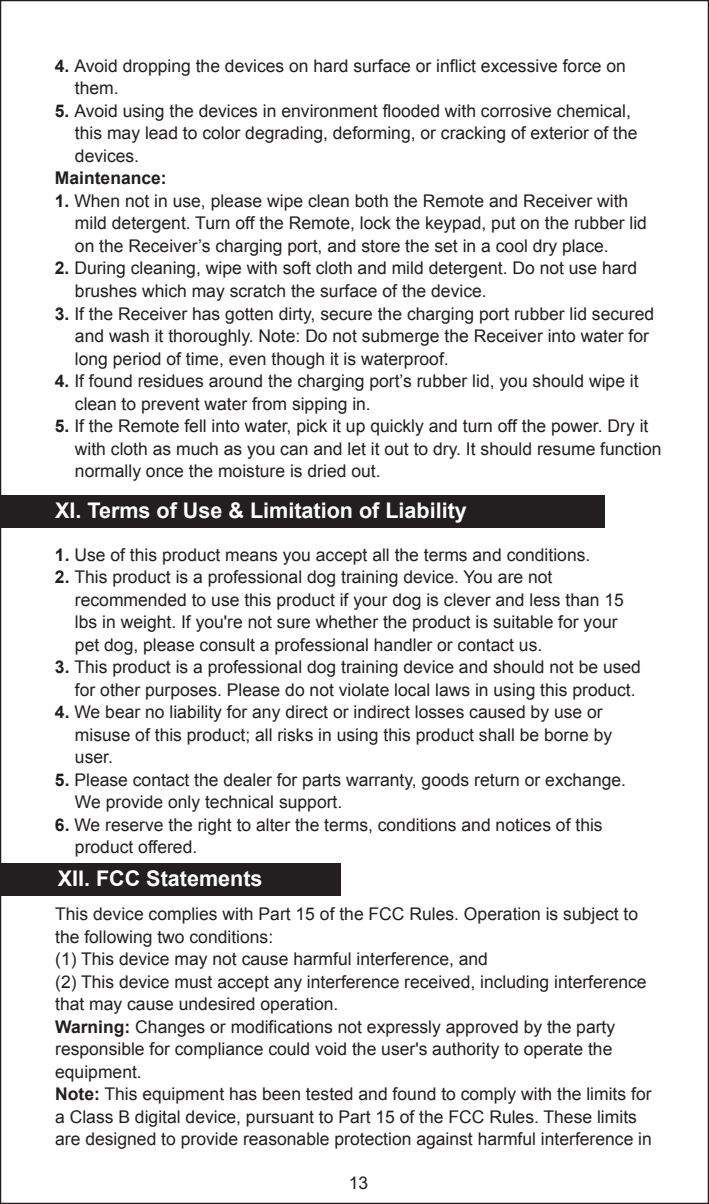
<style>
.page{position:relative;width:709px;height:1204px;background:#fff}
.page>*{position:absolute;margin:0;border:0;box-sizing:border-box;transform-origin:0 0}
.t1{font:700 21.5px "Arial";color:#fff}
.t2{font:17.5px/22.5px "Arial";color:#231f20}
.t3{font:700 17.5px "Arial";color:#231f20}
.s1{font-weight:700}
</style>
<div class="page">
<div style="left:0;top:863px;width:340px;height:33px;background:#231f20"></div>
<div style="left:0;top:495px;width:604px;height:33px;background:#231f20"></div>
<p class="t2" style="left:75px;top:55px;width:552px;text-indent:-20px"><span class="s1">4.</span> Avoid dropping the devices on hard surface or inflict excessive force on them.</p>
<p class="t2" style="left:75px;top:100px;width:564px;text-indent:-20px"><span class="s1">5.</span> Avoid using the devices in environment flooded with corrosive chemical, this may lead to color degrading, deforming, or cracking of exterior of the devices.</p>
<p class="t3" style="left:55px;top:167px;width:113px">Maintenance:</p>
<p class="t2" style="left:75px;top:190px;width:573px;text-indent:-20px"><span class="s1">1.</span> When not in use, please wipe clean both the Remote and Receiver with mild detergent. Turn off the Remote, lock the keypad, put on the rubber lid on the Receiver’s charging port, and store the set in a cool dry place.</p>
<p class="t2" style="left:75px;top:257px;width:563px;text-indent:-20px"><span class="s1">2.</span> During cleaning, wipe with soft cloth and mild detergent. Do not use hard brushes which may scratch the surface of the device.</p>
<p class="t2" style="left:75px;top:302px;width:580px;text-indent:-20px"><span class="s1">3.</span> If the Receiver has gotten dirty, secure the charging port rubber lid secured and wash it thoroughly. Note: Do not submerge the Receiver into water for long period of time, even though it is waterproof.</p>
<p class="t2" style="left:75px;top:370px;width:565px;text-indent:-20px"><span class="s1">4.</span> If found residues around the charging port’s rubber lid, you should wipe it clean to prevent water from sipping in.</p>
<p class="t2" style="left:75px;top:415px;width:588px;text-indent:-20px"><span class="s1">5.</span> If the Remote fell into water, pick it up quickly and turn off the power. Dry it with cloth as much as you can and let it out to dry. It should resume function normally once the moisture is dried out.</p>
<p class="t1" style="left:55px;top:496px;width:413px">XI. Terms of Use &amp; Limitation of Liability</p>
<p class="t2" style="left:55px;top:543px;width:536px"><span class="s1">1.</span> Use of this product means you accept all the terms and conditions.</p>
<p class="t2" style="left:75px;top:566px;width:550px;text-indent:-20px"><span class="s1">2.</span> This product is a professional dog training device. You are not recommended to use this product if your dog is clever and less than 15 lbs in weight. If you're not sure whether the product is suitable for your pet dog, please consult a professional handler or contact us.</p>
<p class="t2" style="left:75px;top:656px;width:567px;text-indent:-20px"><span class="s1">3.</span> This product is a professional dog training device and should not be used for other purposes. Please do not violate local laws in using this product.</p>
<p class="t2" style="left:75px;top:701px;width:538px;text-indent:-20px"><span class="s1">4.</span> We bear no liability for any direct or indirect losses caused by use or misuse of this product; all risks in using this product shall be borne by user.</p>
<p class="t2" style="left:75px;top:768px;width:552px;text-indent:-20px"><span class="s1">5.</span> Please contact the dealer for parts warranty, goods return or exchange.<br>We provide only technical support.</p>
<p class="t2" style="left:75px;top:813px;width:529px;text-indent:-20px"><span class="s1">6.</span> We reserve the right to alter the terms, conditions and notices of this product offered.</p>
<p class="t1" style="left:58px;top:864px;width:206px">XII. FCC Statements</p>
<p class="t2" style="left:55px;top:902px;width:598px">This device complies with Part 15 of the FCC Rules. Operation is subject to the following two conditions:<br>(1) This device may not cause harmful interference, and<br>(2) This device must accept any interference received, including interference that may cause undesired operation.<br><span class="s1">Warning:</span> Changes or modifications not expressly approved by the party responsible for compliance could void the user's authority to operate the equipment.<br><span class="s1">Note:</span> This equipment has been tested and found to comply with the limits for a Class B digital device, pursuant to Part 15 of the FCC Rules. These limits are designed to provide reasonable protection against harmful interference in</p>
<p class="t2" style="left:348px;top:1171px;width:21px">13</p>
</div>
